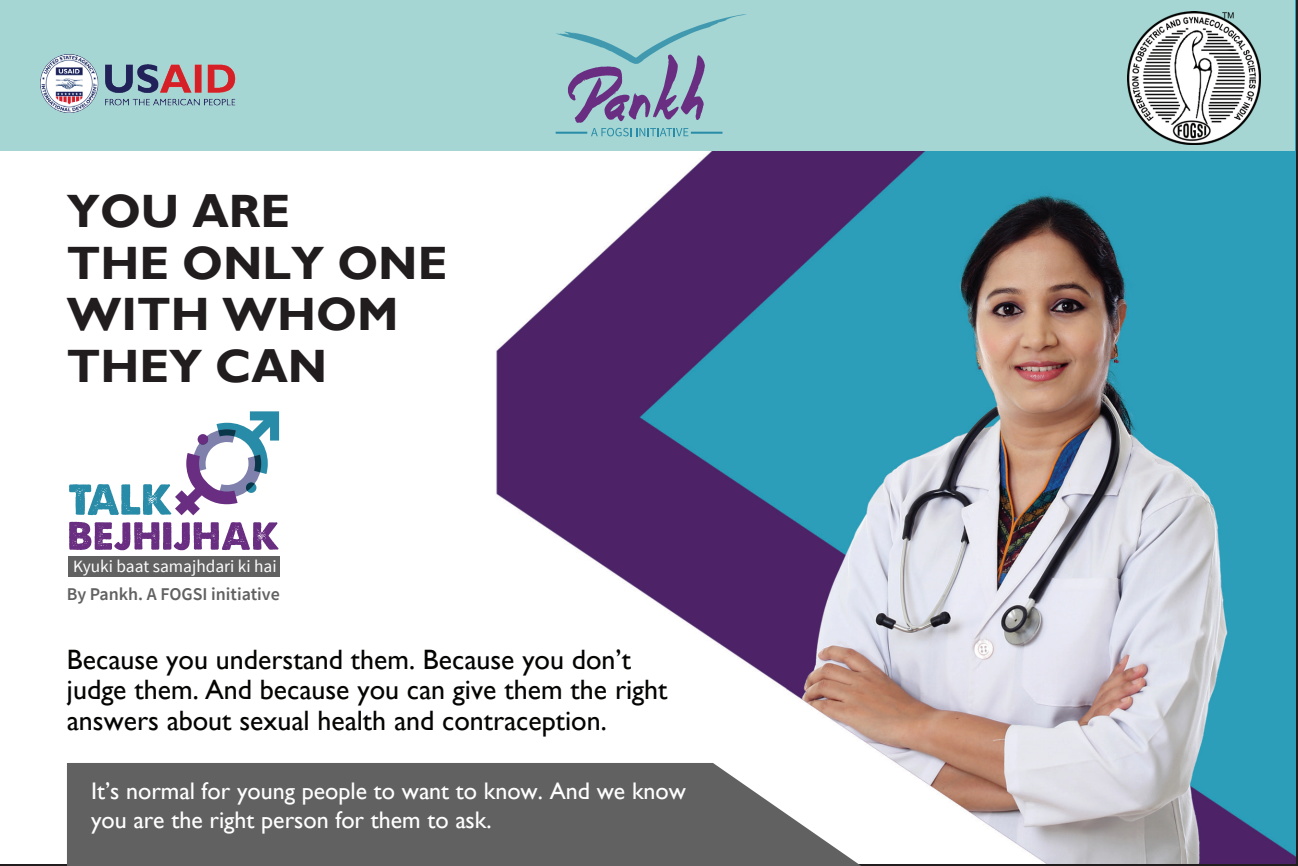
<style>
.page{position:relative;width:1298px;height:866px;background:#fff}
.page>*{position:absolute;margin:0;border:0;box-sizing:border-box;transform-origin:0 0}
.t1{font:700 46.8px/51.8px "Gill Sans";color:#211d1e}
.t2{font:28px/30.6px "Gill Sans";color:#040503}
.t3{font:24px/28.8px "Gill Sans";color:#fff}
.t4{font:600 18px "Source Sans Pro";color:#606160}
.t5{font:17.2px "Source Sans Pro";color:#fff}
</style>
<div class="page">
<img style="left:68px;top:0;width:1228px;height:864px">
<div style="left:0;top:0;width:1295px;height:151px;background:#a5d6d3"></div>
<svg style="left:555px;top:14px;width:192px;height:122px"></svg>
<img style="left:40px;top:54px;width:196px;height:59px">
<img style="left:1127px;top:11px;width:134px;height:134px">
<svg style="left:67px;top:763px;width:794px;height:103px;background:#6e6f6e"></svg>
<svg style="left:69px;top:522px;width:210px;height:28px"></svg>
<svg style="left:69px;top:411px;width:210px;height:104px"></svg>
<div style="left:68px;top:557px;width:212px;height:20px;background:#606160"></div>
<h1 class="t1" style="left:67px;top:186px;width:382px">YOU ARE<br>THE ONLY ONE<br>WITH WHOM<br>THEY CAN</h1>
<p class="t5" style="left:73px;top:556px;width:205px">Kyuki baat samajhdari ki hai</p>
<p class="t4" style="left:67px;top:583px;width:214px">By Pankh. A FOGSI initiative</p>
<p class="t2" style="left:67px;top:644px;width:602px">Because you understand them. Because you don’t judge them. And because you can give them the right answers about sexual health and contraception.</p>
<p class="t3" style="left:91px;top:777px;width:597px">It’s normal for young people to want to know. And we know you are the right person for them to ask.</p>
</div>
